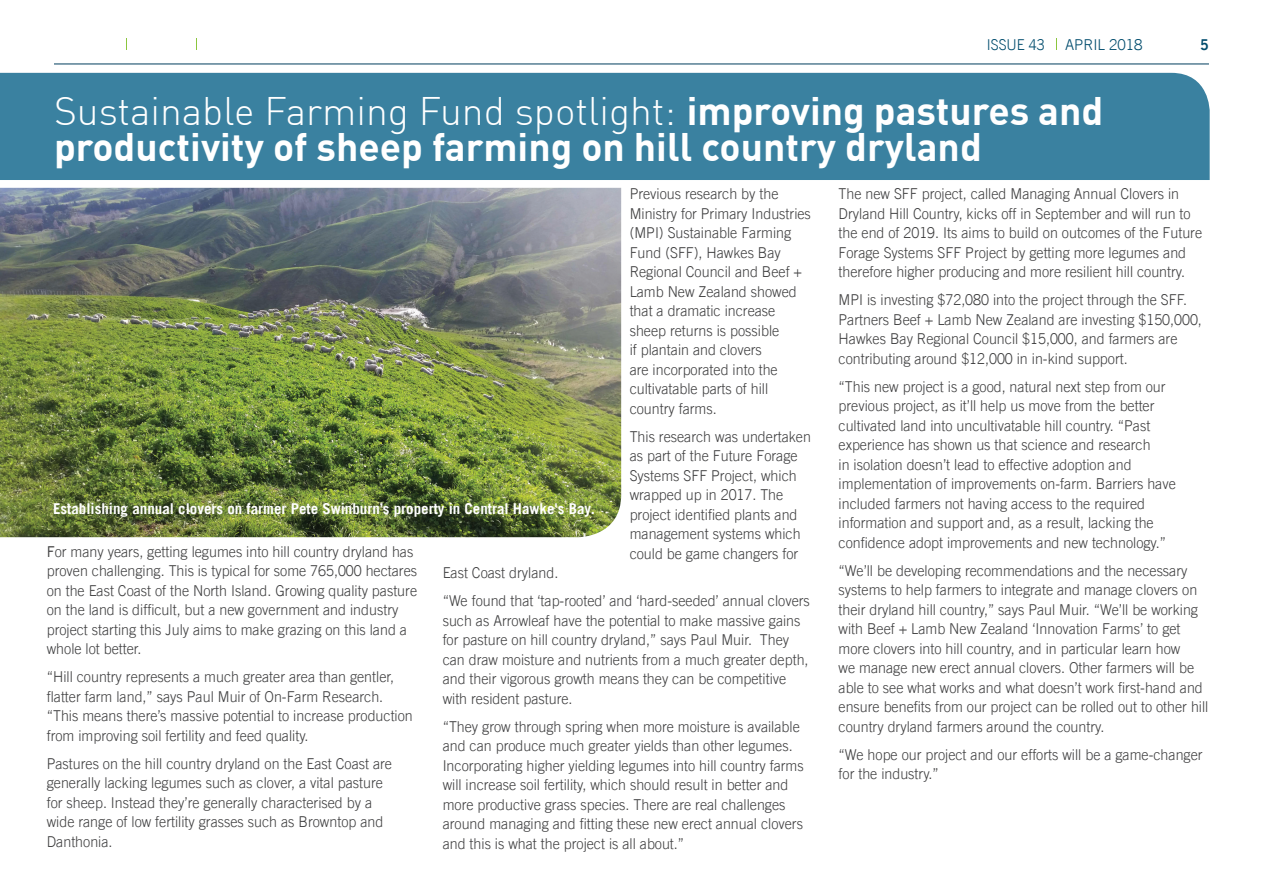
<style>
.page{position:relative;width:1263px;height:893px;background:#fff}
.page>*{position:absolute;margin:0;border:0;box-sizing:border-box;transform-origin:0 0}
.Cover_Title{font:700 39px/36px "DIN";color:#fff}
.Body{font:300 15px/19.5px "Trade Gothic LT Std";color:#3e3e3f;scale:.95 1}
.Captions{font:700 15px "Trade Gothic LT Std";color:#fff}
.t1{font:300 15px "Trade Gothic LT Std";color:#004c6d}
.t2{font:300 15px "Trade Gothic LT Std";color:#004c6d;scale:.95 1}
.t3{font:15px "Trade Gothic LT Std Bd 2";color:#004c6d;scale:.95 1}
.s1{font-weight:300}
.s2{font-weight:400}
</style>
<div class="page">
<hr style="left:54px;top:64px;width:1155px;height:1px;background:#003e5e">
<div style="left:0;top:73px;width:1210px;height:107px;background:#3a81a0"></div>
<img style="left:0;top:188px;width:621px;height:349px">
<p class="t2" style="left:987px;top:36px;width:62px">ISSUE 43</p>
<p class="t1" style="left:1065px;top:36px;width:79px">APRIL 2018</p>
<p class="t3" style="left:1200px;top:35px;width:11px">5</p>
<p class="Cover_Title" style="left:54px;top:92px;width:1051px"><span class="s1">Sustainable Farming Fund spotlight:</span> improving pastures and productivity of sheep farming on hill country dryland</p>
<p class="Body" style="left:630px;top:184px;width:192px">Previous research by the<br>Ministry for Primary Industries (MPI) Sustainable Farming<br>Fund (SFF), Hawkes Bay<br>Regional Council and Beef +<br>Lamb New Zealand showed that a dramatic increase sheep returns is possible<br>if plantain and clovers<br>are incorporated into the cultivatable parts of hill country farms.</p>
<p class="Body" style="left:630px;top:426px;width:192px">This research was undertaken as part of the Future Forage<br>Systems SFF Project, which wrapped up in 2017. The project identified plants and management systems which could be game changers for</p>
<p class="Captions" style="left:53px;top:499px;width:543px">Establishing annual clovers on farmer Pete Swinburn’s property in Central Hawke's Bay.</p>
<p class="Body" style="left:47px;top:541px;width:391px"><span class="s2">F</span>or many years, getting legumes into hill country dryland has proven challenging. This is typical for some 765,000 hectares on the East Coast of the North Island. Growing quality pasture on the land is difficult, but a new government and industry project starting this July aims to make grazing on this land a whole lot better.</p>
<p class="Body" style="left:47px;top:667px;width:387px">“Hill country represents a much greater area than gentler, flatter farm land,” says Paul Muir of On-Farm Research. “This means there’s massive potential to increase production from improving soil fertility and feed quality.</p>
<p class="Body" style="left:47px;top:753px;width:365px">Pastures on the hill country dryland on the East Coast are generally lacking legumes such as clover, a vital pasture for sheep. Instead they’re generally characterised by a wide range of low fertility grasses such as Browntop and Danthonia.</p>
<p class="Body" style="left:443px;top:563px;width:123px">East Coast dryland.</p>
<p class="Body" style="left:443px;top:591px;width:388px">“We found that ‘tap-rooted’ and ‘hard-seeded’ annual clovers such as Arrowleaf have the potential to make massive gains for pasture on hill country dryland,” says Paul Muir. They can draw moisture and nutrients from a much greater depth, and their vigorous growth means they can be competitive with resident pasture.</p>
<p class="Body" style="left:443px;top:716px;width:382px">“They grow through spring when more moisture is available and can produce much greater yields than other legumes.<br>Incorporating higher yielding legumes into hill country farms will increase soil fertility, which should result in better and more productive grass species. There are real challenges around managing and fitting these new erect annual clovers and this is what the project is all about.”</p>
<p class="Body" style="left:838px;top:184px;width:384px">The new SFF project, called Managing Annual Clovers in Dryland Hill Country, kicks off in September and will run to the end of 2019. Its aims to build on outcomes of the Future Forage Systems SFF Project by getting more legumes and therefore higher producing and more resilient hill country.</p>
<p class="Body" style="left:838px;top:290px;width:384px">MPI is investing $72,080 into the project through the SFF.<br>Partners Beef + Lamb New Zealand are investing $150,000, Hawkes Bay Regional Council $15,000, and farmers are contributing around $12,000 in in-kind support.</p>
<p class="Body" style="left:838px;top:376px;width:356px">“This new project is a good, natural next step from our previous project, as it’ll help us move from the better cultivated land into uncultivatable hill country. “Past experience has shown us that science and research<br>in isolation doesn’t lead to effective adoption and implementation of improvements on-farm. Barriers have included farmers not having access to the required information and support and, as a result, lacking the confidence adopt improvements and new technology.”</p>
<p class="Body" style="left:838px;top:560px;width:391px">“We’ll be developing recommendations and the necessary systems to help farmers to integrate and manage clovers on their dryland hill country,” says Paul Muir. “We’ll be working with Beef + Lamb New Zealand ‘Innovation Farms’ to get more clovers into hill country, and in particular learn how<br>we manage new erect annual clovers. Other farmers will be able to see what works and what doesn’t work first-hand and ensure benefits from our project can be rolled out to other hill country dryland farmers around the country.</p>
<p class="Body" style="left:838px;top:744px;width:385px">“We hope our project and our efforts will be a game-changer for the industry.”</p>
</div>
